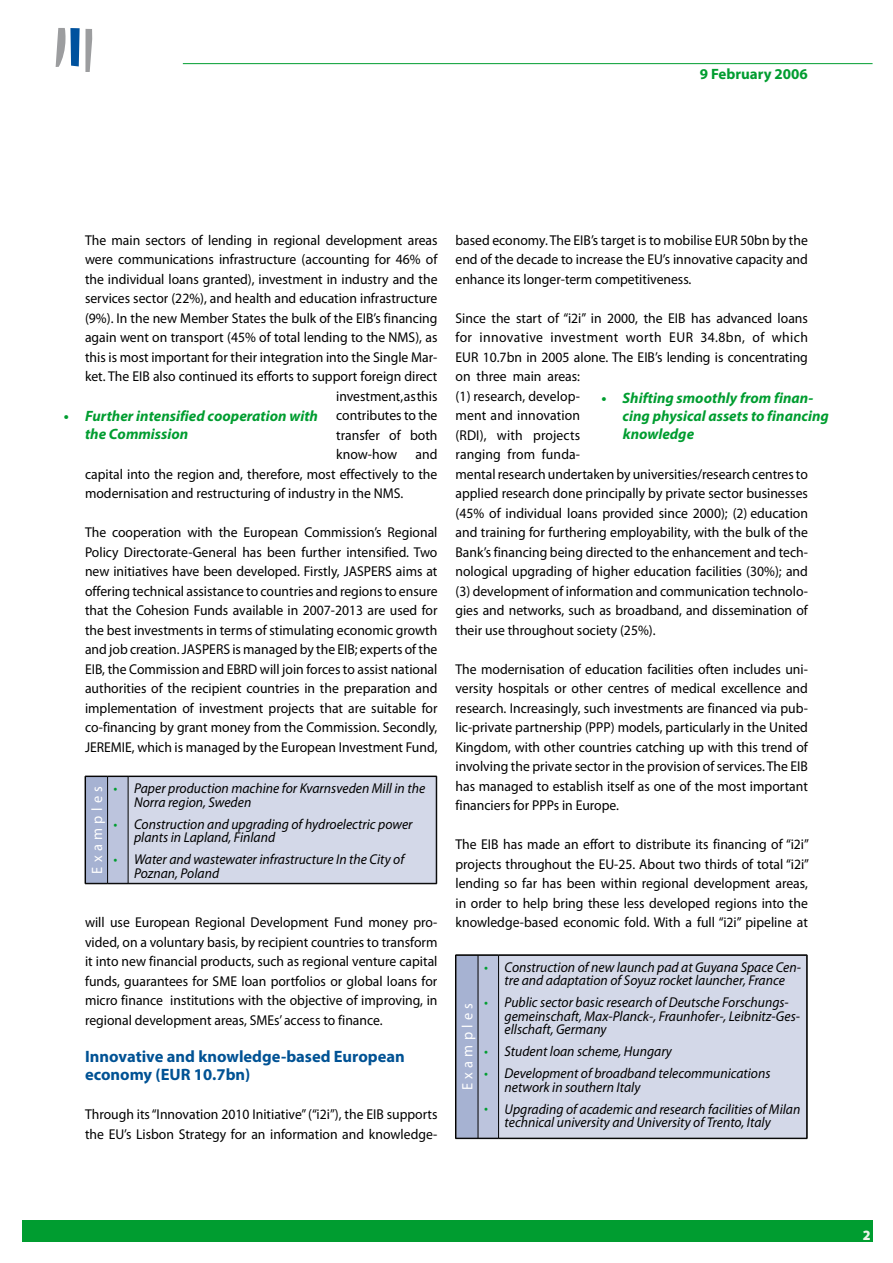
<style>
.page{position:relative;width:893px;height:1263px;background:#fff}
.page>*{position:absolute;margin:0;border:0;box-sizing:border-box;transform-origin:0 0}
.t1{font:700 16.5px/18px "Myriad Pro";color:#005294}
.t2{font:italic 700 15px/18px "Myriad Pro";color:#009d30}
.t3{font:15px "Myriad Pro";letter-spacing:.3em;color:#fff;scale:.96 1}
.t4{font:700 15px "Myriad Pro";color:#009d30}
.t5{font:14.25px/19.5px "Myriad Pro";color:#000;text-align:justify;scale:.96 1}
.t6{font:italic 14.25px/13.5px "Myriad Pro";color:#000;scale:.96 1}
.t7{font:italic 14.25px/22px "Myriad Pro";color:#009d30;scale:.96 1}
.t8{font:900 14.25px "Myriad Pro";color:#eff6eb;scale:.96 1}
</style>
<div class="page">
<div style="left:22px;top:1220px;width:851px;height:22px;background:#009d30"></div>
<svg style="left:56px;top:28px;width:36px;height:44px"></svg>
<hr style="left:183px;top:63px;width:690px;height:1px;background:#009d30">
<div style="left:85px;top:776px;width:23px;height:107px;background:#a6b2d2"></div>
<div style="left:108px;top:776px;width:20px;height:107px;background:#bcc4dd"></div>
<div style="left:128px;top:776px;width:308px;height:107px;background:#d3d8e8"></div>
<hr style="left:85px;top:777px;width:1px;height:106px;background:#000">
<hr style="left:128px;top:776px;width:308px;height:1px;background:#000">
<hr style="left:436px;top:776px;width:1px;height:108px;background:#000">
<hr style="left:128px;top:883px;width:309px;height:1px;background:#000">
<svg style="left:85px;top:776px;width:43px;height:1px"></svg>
<svg style="left:85px;top:883px;width:43px;height:1px"></svg>
<hr style="left:107px;top:777px;width:1px;height:106px;background:#000">
<hr style="left:128px;top:777px;width:1px;height:106px;background:#000">
<div style="left:456px;top:955px;width:22px;height:183px;background:#a6b2d2"></div>
<div style="left:478px;top:955px;width:21px;height:183px;background:#bcc4dd"></div>
<div style="left:499px;top:955px;width:308px;height:183px;background:#d3d8e8"></div>
<hr style="left:455px;top:955px;width:1px;height:183px;background:#000">
<hr style="left:456px;top:955px;width:1px;height:183px;background:#000">
<hr style="left:499px;top:955px;width:308px;height:1px;background:#000">
<hr style="left:806px;top:955px;width:1px;height:183px;background:#000">
<hr style="left:807px;top:955px;width:1px;height:183px;background:#000">
<hr style="left:499px;top:1138px;width:308px;height:1px;background:#000">
<svg style="left:456px;top:955px;width:42px;height:1px"></svg>
<svg style="left:455px;top:1138px;width:44px;height:1px"></svg>
<hr style="left:478px;top:955px;width:1px;height:183px;background:#000">
<hr style="left:498px;top:955px;width:1px;height:183px;background:#000">
<p class="t4" style="left:700px;top:64px;width:110px">9 February 2006</p>
<p class="t5" style="left:85px;top:230px;width:369px">The main sectors of lending in regional development areas</p>
<p class="t5" style="left:85px;top:249px;width:369px">were communications infrastructure (accounting for 46% of</p>
<p class="t5" style="left:85px;top:269px;width:369px">the individual loans granted), investment in industry and the</p>
<p class="t5" style="left:85px;top:288px;width:369px">services sector (22%), and health and education infrastructure</p>
<p class="t5" style="left:85px;top:308px;width:369px">(9%). In the new Member States the bulk of the EIB’s financing</p>
<p class="t5" style="left:85px;top:327px;width:369px">again went on transport (45% of total lending to the NMS), as</p>
<p class="t5" style="left:85px;top:347px;width:369px">this is most important for their integration into the Single Mar-</p>
<p class="t5" style="left:85px;top:366px;width:369px">ket. The EIB also continued its efforts to support foreign direct</p>
<p class="t5" style="left:336px;top:386px;width:107px">investment, as this</p>
<p class="t5" style="left:336px;top:405px;width:107px">contributes to the</p>
<p class="t5" style="left:336px;top:425px;width:107px">transfer of both</p>
<p class="t5" style="left:336px;top:444px;width:65px">know-how</p>
<p class="t2" style="left:85px;top:407px;width:235px;text-indent:-21px">• Further intensified cooperation with the Commission</p>
<p class="t5" style="left:85px;top:444px;width:369px;text-indent:331px">and capital into the region and, therefore, most effectively to the modernisation and restructuring of industry in the NMS.</p>
<p class="t5" style="left:85px;top:522px;width:369px">The cooperation with the European Commission’s Regional Policy Directorate-General has been further intensified. Two new initiatives have been developed. Firstly, JASPERS aims at offering technical assistance to countries and regions to ensure that the Cohesion Funds available in 2007-2013 are used for the best investments in terms of stimulating economic growth and job creation. JASPERS is managed by the EIB; experts of the EIB, the Commission and EBRD will join forces to assist national authorities of the recipient countries in the preparation and implementation of investment projects that are suitable for co-financing by grant money from the Commission. Secondly, JEREMIE, which is managed by the European Investment Fund,</p>
<p class="t3" style="left:88px;top:874px;width:93px;rotate:-90deg">Examples</p>
<p class="t7" style="left:114px;top:777px;width:5px">•</p>
<p class="t7" style="left:114px;top:812px;width:5px">•</p>
<p class="t7" style="left:114px;top:848px;width:5px">•</p>
<p class="t6" style="left:134px;top:781px;width:305px">Paper production machine for Kvarnsveden Mill in the<br>Norra region, Sweden</p>
<p class="t6" style="left:134px;top:817px;width:292px">Construction and upgrading of hydroelectric power plants in Lapland, Finland</p>
<p class="t6" style="left:134px;top:852px;width:283px">Water and wastewater infrastructure In the City of<br>Poznan, Poland</p>
<p class="t5" style="left:85px;top:912px;width:369px">will use European Regional Development Fund money pro&shy;vided, on a voluntary basis, by recipient countries to transform it into new financial products, such as regional venture capital funds, guarantees for SME loan portfolios or global loans for micro finance institutions with the objective of improving, in regional development areas, SMEs’ access to finance.</p>
<p class="t1" style="left:85px;top:1047px;width:321px">Innovative and knowledge-based European economy (EUR 10.7bn)</p>
<p class="t5" style="left:85px;top:1104px;width:369px">Through its “Innovation 2010 Initiative” (“i2i”), the EIB supports the EU’s Lisbon Strategy for an information and knowledge-</p>
<p class="t5" style="left:455px;top:230px;width:369px">based economy. The EIB’s target is to mobilise EUR 50bn by the end of the decade to increase the EU’s innovative capacity and enhance its longer-term competitiveness.</p>
<p class="t5" style="left:455px;top:308px;width:369px;text-align:left">Since the start of “i2i” in 2000, the EIB has advanced loans for innovative investment worth EUR 34.8bn, of which EUR 10.7bn in 2005 alone. The EIB’s lending is concentrating on three main areas:<br>(1) research, develop-<br>ment and innovation<br>(RDI), with projects<br>ranging from funda-<br>mental research undertaken by universities/research centres to applied research done principally by private sector businesses (45% of individual loans provided since 2000); (2) education and training for furthering employability, with the bulk of the Bank’s financing being directed to the enhancement and tech&shy;nological upgrading of higher education facilities (30%); and (3) development of information and communication technolo&shy;gies and networks, such as broadband, and dissemination of their use throughout society (25%).</p>
<p class="t5" style="left:455px;top:659px;width:369px">The modernisation of education facilities often includes uni&shy;versity hospitals or other centres of medical excellence and research. Increasingly, such investments are financed via pub&shy;lic-private partnership (PPP) models, particularly in the United Kingdom, with other countries catching up with this trend of involving the private sector in the provision of services. The EIB has managed to establish itself as one of the most important financiers for PPPs in Europe.</p>
<p class="t5" style="left:455px;top:834px;width:370px">The EIB has made an effort to distribute its financing of “i2i” projects throughout the EU-25. About two thirds of total “i2i” lending so far has been within regional development areas, in order to help bring these less developed regions into the knowledge-based economic fold. With a full “i2i” pipeline at</p>
<p class="t2" style="left:623px;top:388px;width:208px;text-indent:-21px">• Shifting smoothly from finan&shy;cing physical assets to financing knowledge</p>
<p class="t3" style="left:458px;top:1090px;width:93px;rotate:-90deg">Examples</p>
<p class="t7" style="left:484px;top:956px;width:5px">•</p>
<p class="t7" style="left:484px;top:991px;width:5px">•</p>
<p class="t7" style="left:484px;top:1040px;width:5px">• •</p>
<p class="t7" style="left:484px;top:1097px;width:5px">•</p>
<p class="t6" style="left:505px;top:960px;width:310px">Construction of new launch pad at Guyana Space Cen&shy;tre and adaptation of Soyuz rocket launcher, France</p>
<p class="t6" style="left:505px;top:995px;width:309px">Public sector basic research of Deutsche Forschungs&shy;gemeinschaft, Max-Planck-, Fraunhofer-, Leibnitz-Ges&shy;ellschaft, Germany</p>
<p class="t6" style="left:505px;top:1040px;width:279px;line-height:22px">Student loan scheme, Hungary<br>Development of broadband telecommunications</p>
<p class="t6" style="left:505px;top:1076px;width:310px;line-height:22px">network in southern Italy<br>Upgrading of academic and research facilities of Milan</p>
<p class="t6" style="left:505px;top:1115px;width:279px">technical university and University of Trento, Italy</p>
<p class="t8" style="left:863px;top:1226px;width:10px">2</p>
</div>
